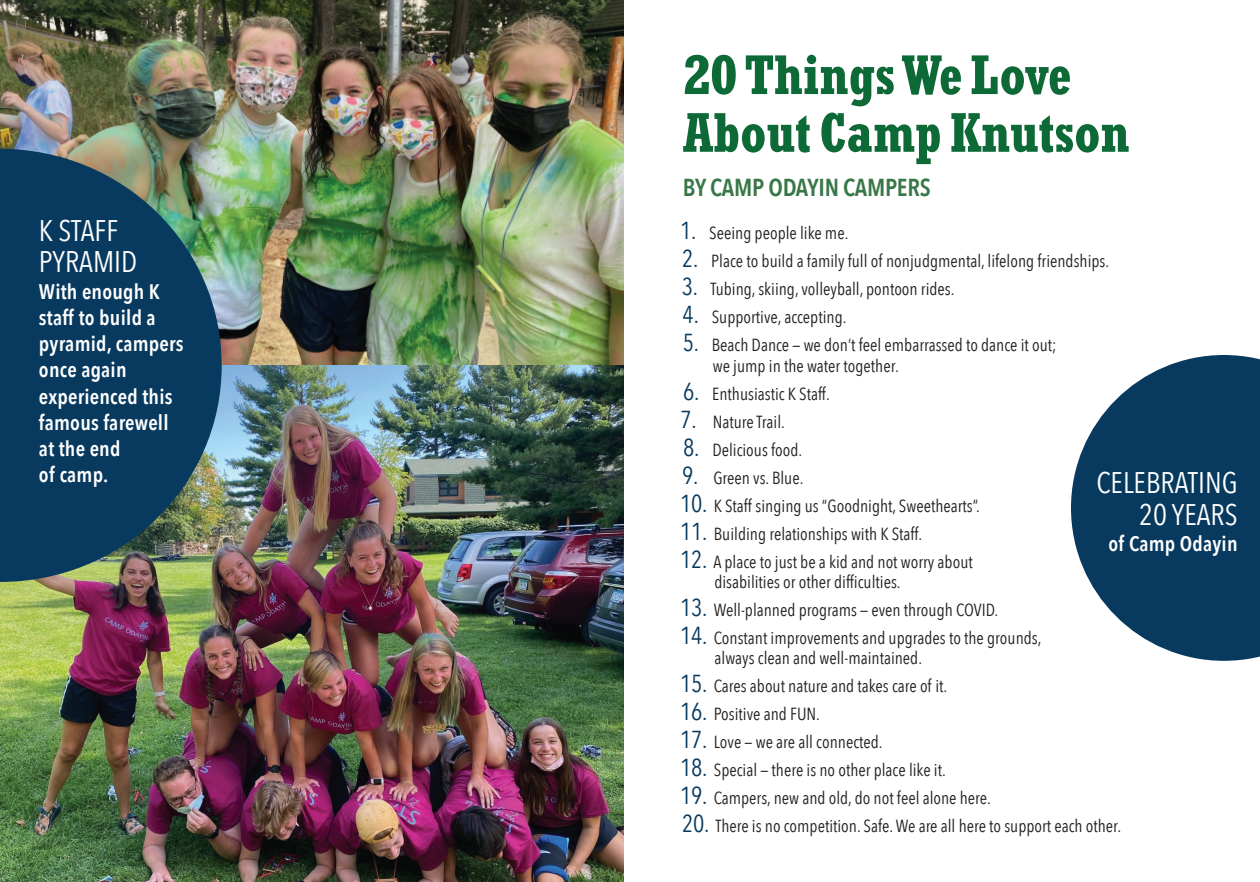
<style>
.page{position:relative;width:1260px;height:882px;background:#fff}
.page>*{position:absolute;margin:0;border:0;box-sizing:border-box;transform-origin:0 0}
.t1{font:700 condensed 52.5px/57.8px "Rockwell Nova";color:#0d6a37}
.t2{font:29.75px/31.5px "Avenir Next Condensed";color:#fff}
.t3{font:600 24.5px "Avenir Next Condensed";letter-spacing:-.01em;color:#387747}
.t4{font:600 21px/26.2px "Avenir Next Condensed";letter-spacing:.01em;color:#fff}
.t5{font:17.5px/20.1px "Avenir Next Condensed";color:#231f20}
.s1{font-size:24.5px;color:#083a5f}
</style>
<div class="page">
<img style="left:0;top:0;width:624px;height:365px">
<img style="left:0;top:365px;width:624px;height:517px">
<img style="left:0;top:149px;width:222px;height:433px">
<svg style="left:1071px;top:355px;width:189px;height:306px;fill:#083a5f"></svg>
<h2 class="t2" style="left:39px;top:213px;width:100px">K STAFF<br>PYRAMID</h2>
<p class="t4" style="left:39px;top:278px;width:146px">With enough K staff to build a pyramid, campers once again experienced this famous farewell at the end<br>of camp.</p>
<h1 class="t1" style="left:683px;top:46px;width:448px">20 Things We Love<br>About Camp Knutson</h1>
<h3 class="t3" style="left:683px;top:166px;width:249px">BY CAMP ODAYIN CAMPERS</h3>
<p class="t5" style="left:680px;top:222px;width:170px"><span class="s1">1.</span> Seeing people like me.</p>
<p class="t5" style="left:682px;top:250px;width:429px"><span class="s1">2.</span> Place to build a family full of nonjudgmental, lifelong friendships.</p>
<p class="t5" style="left:682px;top:278px;width:274px"><span class="s1">3.</span> Tubing, skiing, volleyball, pontoon rides.</p>
<p class="t5" style="left:683px;top:306px;width:165px"><span class="s1">4.</span> Supportive, accepting.</p>
<p class="t5" style="left:713px;top:334px;width:345px;text-indent:-30px"><span class="s1">5.</span> Beach Dance — we don’t feel embarrassed to dance it out; we jump in the water together.</p>
<p class="t5" style="left:683px;top:383px;width:148px"><span class="s1">6.</span> Enthusiastic K Staff.</p>
<p class="t5" style="left:680px;top:411px;width:106px"><span class="s1">7.</span> Nature Trail.</p>
<p class="t5" style="left:683px;top:439px;width:121px"><span class="s1">8.</span> Delicious food.</p>
<p class="t5" style="left:682px;top:467px;width:123px"><span class="s1">9.</span> Green vs. Blue.</p>
<p class="t5" style="left:680px;top:495px;width:301px"><span class="s1">10.</span> K Staff singing us “Goodnight, Sweethearts”.</p>
<p class="t5" style="left:680px;top:523px;width:244px"><span class="s1">11.</span> Building relationships with K Staff.</p>
<p class="t5" style="left:714px;top:551px;width:260px;text-indent:-34px"><span class="s1">12.</span> A place to just be a kid and not worry about disabilities or other difficulties.</p>
<p class="t5" style="left:680px;top:599px;width:320px"><span class="s1">13.</span> Well-planned programs — even through COVID.</p>
<p class="t5" style="left:715px;top:627px;width:328px;text-indent:-34px"><span class="s1">14.</span> Constant improvements and upgrades to the grounds, always clean and well-maintained.</p>
<p class="t5" style="left:680px;top:675px;width:269px"><span class="s1">15.</span> Cares about nature and takes care of it.</p>
<p class="t5" style="left:680px;top:703px;width:141px"><span class="s1">16.</span> Positive and FUN.</p>
<p class="t5" style="left:680px;top:731px;width:204px"><span class="s1">17.</span> Love — we are all connected.</p>
<p class="t5" style="left:680px;top:759px;width:267px"><span class="s1">18.</span> Special — there is no other place like it.</p>
<p class="t5" style="left:680px;top:787px;width:312px"><span class="s1">19.</span> Campers, new and old, do not feel alone here.</p>
<p class="t5" style="left:682px;top:815px;width:441px"><span class="s1">20.</span> There is no competition. Safe. We are all here to support each other.</p>
<h2 class="t2" style="left:1096px;top:466px;width:143px;text-align:right">CELEBRATING<br>20 YEARS</h2>
<p class="t4" style="left:1109px;top:530px;width:131px">of Camp Odayin</p>
</div>
